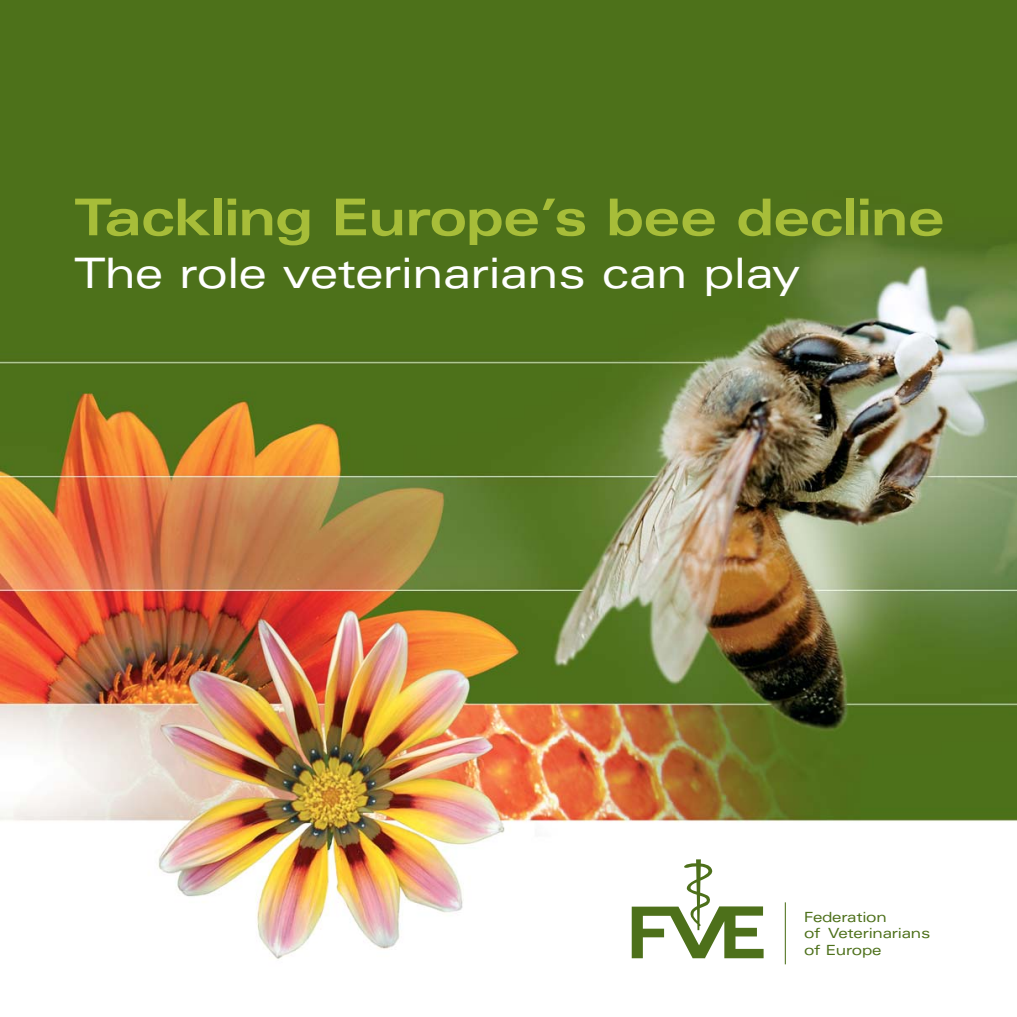
<style>
.page{position:relative;width:1017px;height:1017px;background:#fff}
.page>*{position:absolute;margin:0;border:0;box-sizing:border-box;transform-origin:0 0}
.t1{font:700 expanded 50.75px "Univers";letter-spacing:-.02em;color:#a7bd39}
.t2{font:expanded 42px "Univers";letter-spacing:-.015em;color:#fff}
.t3{font:expanded 14px/16.6px "Univers";letter-spacing:-.015em;color:#4d701a}
</style>
<div class="page">
<img style="left:0;top:0;width:1017px;height:965px">
<svg style="left:632px;top:859px;width:132px;height:99px"></svg>
<hr style="left:785px;top:902px;width:1px;height:62px;background:#4d701a">
<h1 class="t1" style="left:74px;top:199px;width:872px">Tackling Europe’s bee decline</h1>
<h2 class="t2" style="left:74px;top:257px;width:727px">The role veterinarians can play</h2>
<p class="t3" style="left:804px;top:909px;width:128px">Federation<br>of Veterinarians of Europe</p>
</div>
